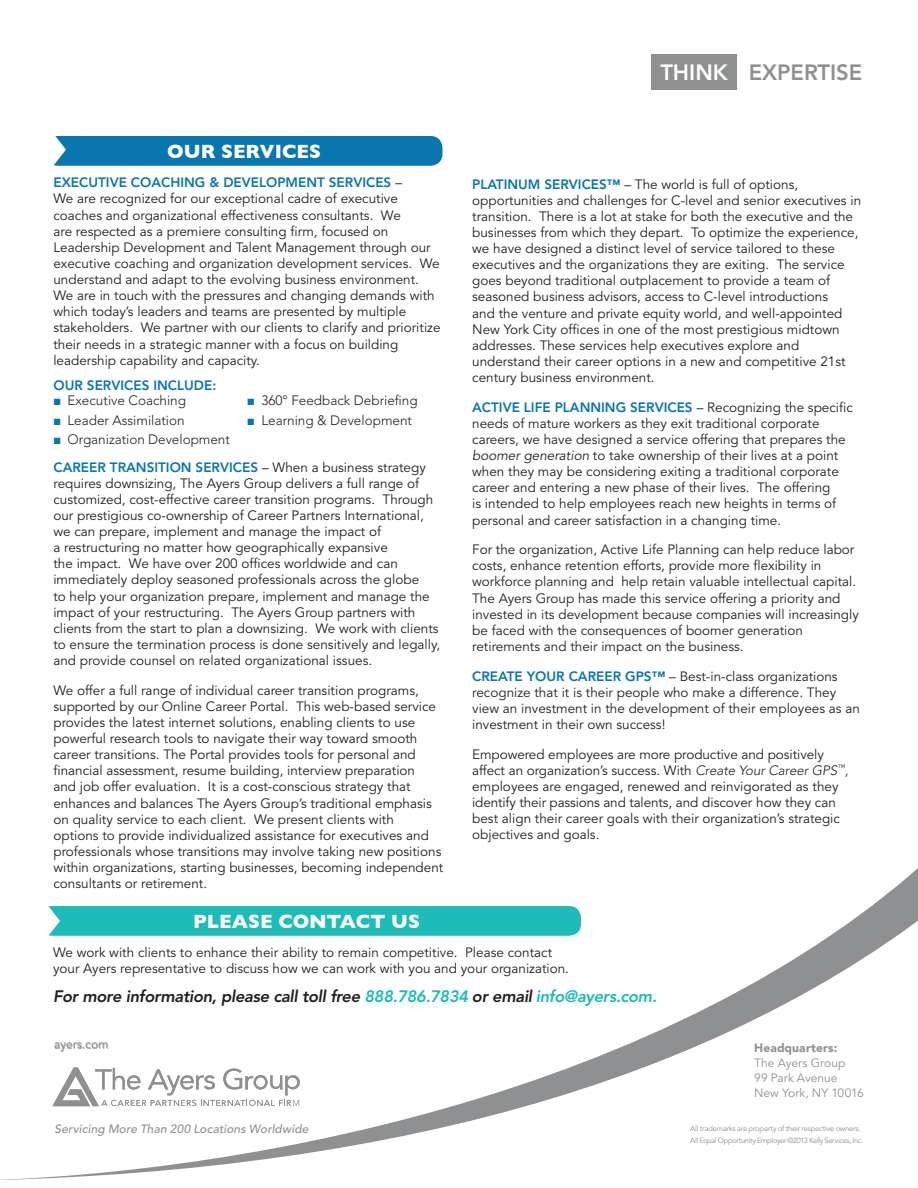
<style>
.page{position:relative;width:918px;height:1188px;background:#fff}
.page>*{position:absolute;margin:0;border:0;box-sizing:border-box;transform-origin:0 0}
.t1{font:800 22.05px "Avenir";color:#8e9091}
.Body{font:700 19.5px "Gill Sans";color:#fff}
.Body-2{font:italic 800 16.5px "Avenir";letter-spacing:-.02em;color:#231f20}
.Body-3{font:13.5px/16.2px "Avenir";color:#231f20}
.t2{font:300 13.5px "Avenir";color:#231f20}
.Body-4{font:800 13.5px "Avenir";color:#0a76b0}
.t3{font:12px/15px "Avenir";letter-spacing:.005em;color:#8e9091}
.t4{font:italic 500 12px "Avenir";letter-spacing:.01em;color:#8e9091}
.t5{font:900 12px "Avenir";letter-spacing:.01em;color:#8e9091}
.t6{font:7.5px/12px "Avenir";letter-spacing:-.03em;color:#8e9091}
.s1{font-weight:800;color:#0a76b0}
.s2{font-family:"Arial Narrow";font-weight:400;color:#0a76b0}
.s3{color:#fff}
.s4{font-style:italic}
.s5{font-weight:300;font-style:italic}
.s6{color:#1dbcb6}
</style>
<div class="page">
<svg style="left:0;top:907px;width:918px;height:273px"></svg>
<div style="left:651px;top:54px;width:86px;height:36px;background:#8e9091"></div>
<svg style="left:52px;top:1066px;width:248px;height:40px"></svg>
<div style="left:46px;top:136px;width:396px;height:30px;background:#0a76b0;border-radius:12px"></div>
<svg style="left:52px;top:136px;width:14px;height:30px"></svg>
<div style="left:41px;top:134px;width:11px;height:30px;background:#fff"></div>
<div style="left:40px;top:906px;width:541px;height:30px;background:#1dbcb6;border-radius:12px"></div>
<svg style="left:41px;top:906px;width:19px;height:39px"></svg>
<div style="left:35px;top:906px;width:11px;height:29px;background:#fff"></div>
<p class="Body" style="left:167px;top:140px;width:155px">OUR SERVICES</p>
<p class="Body-3" style="left:53px;top:175px;width:389px"><span class="s1">EXECUTIVE COACHING &amp; DEVELOPMENT SERVICES</span> –<br>We are recognized for our exceptional cadre of executive coaches and organizational effectiveness consultants. We<br>are respected as a premiere consulting firm, focused on Leadership Development and Talent Management through our executive coaching and organization development services. We understand and adapt to the evolving business environment.<br>We are in touch with the pressures and changing demands with which today’s leaders and teams are presented by multiple stakeholders. We partner with our clients to clarify and prioritize their needs in a strategic manner with a focus on building leadership capability and capacity.</p>
<p class="Body-4" style="left:53px;top:377px;width:164px">OUR SERVICES INCLUDE:</p>
<p class="t2" style="left:54px;top:393px;width:134px"><span class="s2">■</span> Executive Coaching</p>
<p class="t2" style="left:54px;top:412px;width:132px"><span class="s2">■</span> Leader Assimilation</p>
<p class="t2" style="left:54px;top:432px;width:177px"><span class="s2">■</span> Organization Development</p>
<p class="t2" style="left:248px;top:393px;width:171px"><span class="s2">■</span> 360° Feedback Debriefing</p>
<p class="t2" style="left:248px;top:412px;width:166px"><span class="s2">■</span> Learning &amp; Development</p>
<p class="Body-3" style="left:53px;top:459px;width:388px"><span class="s1">CAREER TRANSITION SERVICES</span> – When a business strategy requires downsizing, The Ayers Group delivers a full range of customized, cost-effective career transition programs. Through our prestigious co-ownership of Career Partners International, we can prepare, implement and manage the impact of<br>a restructuring no matter how geographically expansive<br>the impact. We have over 200 offices worldwide and can immediately deploy seasoned professionals across the globe<br>to help your organization prepare, implement and manage the impact of your restructuring. The Ayers Group partners with clients from the start to plan a downsizing. We work with clients to ensure the termination process is done sensitively and legally, and provide counsel on related organizational issues.</p>
<p class="Body-3" style="left:53px;top:682px;width:391px">We offer a full range of individual career transition programs, supported by our Online Career Portal. This web-based service provides the latest internet solutions, enabling clients to use powerful research tools to navigate their way toward smooth career transitions. The Portal provides tools for personal and financial assessment, resume building, interview preparation<br>and job offer evaluation. It is a cost-conscious strategy that enhances and balances The Ayers Group’s traditional emphasis on quality service to each client. We present clients with<br>options to provide individualized assistance for executives and professionals whose transitions may involve taking new positions within organizations, starting businesses, becoming independent consultants or retirement.</p>
<h1 class="t1" style="left:660px;top:60px;width:204px"><span class="s3">THINK</span> EXPERTISE</h1>
<p class="Body-3" style="left:472px;top:176px;width:391px"><span class="s1">PLATINUM SERVICES™</span> – The world is full of options, opportunities and challenges for C-level and senior executives in transition. There is a lot at stake for both the executive and the businesses from which they depart. To optimize the experience, we have designed a distinct level of service tailored to these executives and the organizations they are exiting. The service goes beyond traditional outplacement to provide a team of seasoned business advisors, access to C-level introductions<br>and the venture and private equity world, and well-appointed New York City offices in one of the most prestigious midtown addresses. These services help executives explore and understand their career options in a new and competitive 21st century business environment.</p>
<p class="Body-3" style="left:472px;top:399px;width:382px"><span class="s1">ACTIVE LIFE PLANNING SERVICES</span> – Recognizing the specific needs of mature workers as they exit traditional corporate careers, we have designed a service offering that prepares the <span class="s4">boomer generation</span> to take ownership of their lives at a point when they may be considering exiting a traditional corporate career and entering a new phase of their lives. The offering<br>is intended to help employees reach new heights in terms of personal and career satisfaction in a changing time.</p>
<p class="Body-3" style="left:472px;top:542px;width:388px">For the organization, Active Life Planning can help reduce labor costs, enhance retention efforts, provide more flexibility in workforce planning and help retain valuable intellectual capital.<br>The Ayers Group has made this service offering a priority and invested in its development because companies will increasingly be faced with the consequences of boomer generation retirements and their impact on the business.</p>
<p class="Body-3" style="left:472px;top:668px;width:389px"><span class="s1">CREATE YOUR CAREER GPS™</span> – Best-in-class organizations recognize that it is their people who make a difference. They view an investment in the development of their employees as an investment in their own success!</p>
<p class="Body-3" style="left:472px;top:746px;width:378px">Empowered employees are more productive and positively affect an organization’s success. With <span class="s5">Create Your Career GPS</span><sup>™</sup><span class="s5">, </span>employees are engaged, renewed and reinvigorated as they identify their passions and talents, and discover how they can best align their career goals with their organization’s strategic objectives and goals.</p>
<p class="Body" style="left:193px;top:910px;width:228px">PLEASE CONTACT US</p>
<p class="Body-3" style="left:53px;top:945px;width:518px;line-height:15.8px">We work with clients to enhance their ability to remain competitive. Please contact your Ayers representative to discuss how we can work with you and your organization.</p>
<p class="Body-2" style="left:53px;top:987px;width:605px">For more information, please call toll free <span class="s6">888.786.7834</span> or email <span class="s6">info@ayers.com.</span></p>
<p class="t3" style="left:54px;top:1037px;width:56px">ayers.com</p>
<p class="t4" style="left:55px;top:1122px;width:255px">Servicing More Than 200 Locations Worldwide</p>
<p class="t5" style="left:754px;top:1040px;width:85px">Headquarters:</p>
<p class="t3" style="left:754px;top:1055px;width:111px">The Ayers Group<br>99 Park Avenue<br>New York, NY 10016</p>
<p class="t6" style="left:690px;top:1123px;width:174px">All trademarks are property of their respective owners.<br>All Equal Opportunity Employer ©2013 Kelly Services, Inc.</p>
</div>
